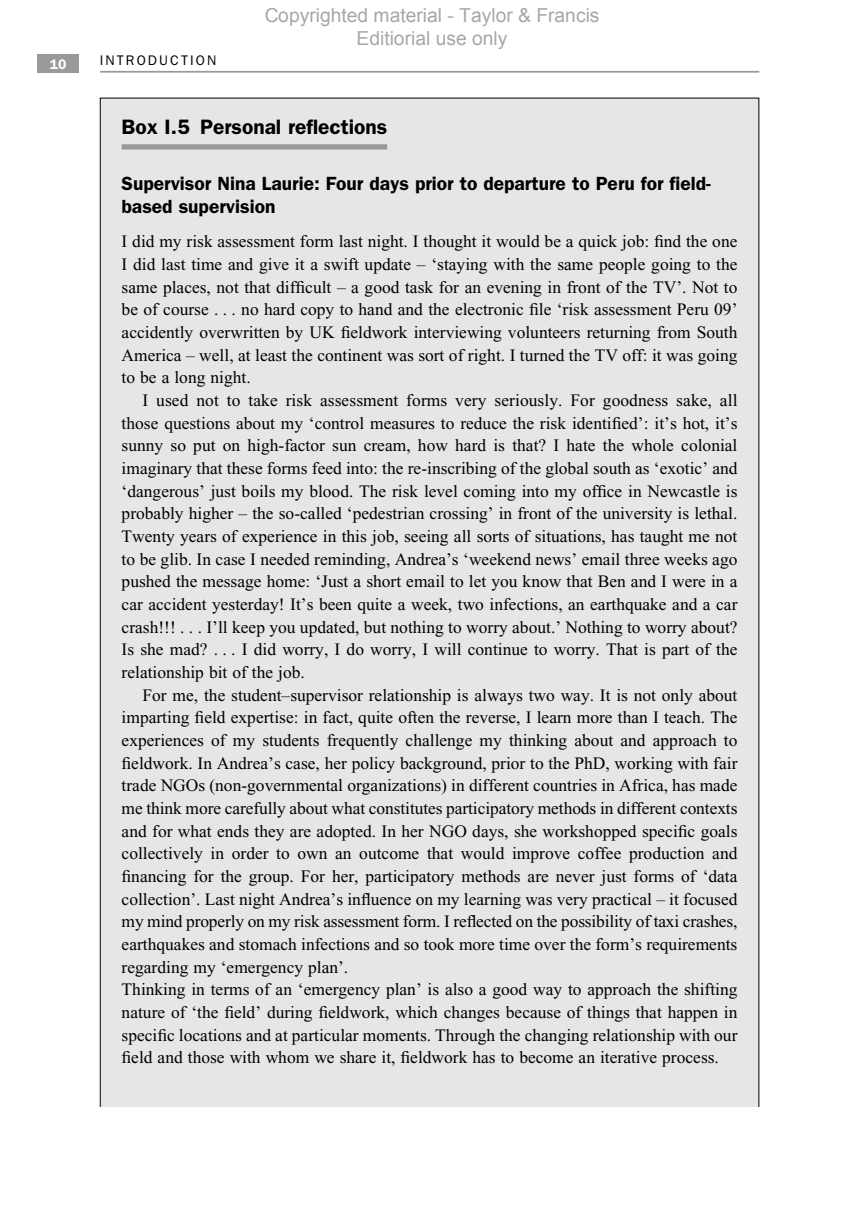
<style>
.page{position:relative;width:864px;height:1221px;background:#fff}
.page>*{position:absolute;margin:0;border:0;box-sizing:border-box;transform-origin:0 0}
.t1{font:600 21px "Franklin Gothic";color:#000}
.t2{font:600 19.25px/22.8px "Franklin Gothic";color:#000}
.t3{font:19.25px/23.1px "Arial";color:rgb(0 0 0/.35);text-align:center}
.t4{font:17.5px/22.6px "Times New Roman";color:#000;text-align:justify}
.t5{font:14px "Franklin Gothic";letter-spacing:.15em;color:#000}
.t6{font:600 14px "Franklin Gothic";color:#fff}
</style>
<div class="page">
<div style="left:37px;top:55px;width:42px;height:18px;background:#999"></div>
<hr style="left:100px;top:71px;width:659px;height:2px;background:#999">
<div style="left:101px;top:98px;width:657px;height:1042px;background:#e6e6e6"></div>
<div style="left:122px;top:144px;width:265px;height:5px;background:#999"></div>
<div style="left:89px;top:1107px;width:680px;height:63px;background:#fff"></div>
<p class="t6" style="left:50px;top:59px;width:18px">10</p>
<p class="t5" style="left:100px;top:55px;width:118px">INTRODUCTION</p>
<p class="t3" style="left:264px;top:4px;width:336px">Copyrighted material - Taylor &amp; Francis<br>Editiorial use only</p>
<p class="t1" style="left:122px;top:119px;width:267px">Box I.5 Personal reflections</p>
<p class="t2" style="left:122px;top:174px;width:590px">Supervisor Nina Laurie: Four days prior to departure to Peru for field&shy;based supervision</p>
<p class="t4" style="left:122px;top:232px;width:617px">I did my risk assessment form last night. I thought it would be a quick job: find the one I did last time and give it a swift update – ‘staying with the same people going to the same places, not that difficult – a good task for an evening in front of the TV’. Not to be of course . . . no hard copy to hand and the electronic file ‘risk assessment Peru 09’ accidently overwritten by UK fieldwork interviewing volunteers returning from South America – well, at least the continent was sort of right. I turned the TV off: it was going to be a long night.</p>
<p class="t4" style="left:122px;top:390px;width:617px;text-indent:21px">I used not to take risk assessment forms very seriously. For goodness sake, all those questions about my ‘control measures to reduce the risk identified’: it’s hot, it’s sunny so put on high-factor sun cream, how hard is that? I hate the whole colonial imaginary that these forms feed into: the re-inscribing of the global south as ‘exotic’ and ‘dangerous’ just boils my blood. The risk level coming into my office in Newcastle is probably higher – the so-called ‘pedestrian crossing’ in front of the university is lethal.<br>Twenty years of experience in this job, seeing all sorts of situations, has taught me not to be glib. In case I needed reminding, Andrea’s ‘weekend news’ email three weeks ago pushed the message home: ‘Just a short email to let you know that Ben and I were in a car accident yesterday! It’s been quite a week, two infections, an earthquake and a car crash!!! . . . I’ll keep you updated, but nothing to worry about.’ Nothing to worry about?<br>Is she mad? . . . I did worry, I do worry, I will continue to worry. That is part of the relationship bit of the job.</p>
<p class="t4" style="left:122px;top:685px;width:617px;text-align:left;text-indent:21px">For me, the student–supervisor relationship is always two way. It is not only about imparting field expertise: in fact, quite often the reverse, I learn more than I teach. The experiences of my students frequently challenge my thinking about and approach to fieldwork. In Andrea’s case, her policy background, prior to the PhD, working with fair trade NGOs (non-governmental organizations) in different countries in Africa, has made me think more carefully about what constitutes participatory methods in different contexts and for what ends they are adopted. In her NGO days, she workshopped specific goals collectively in order to own an outcome that would improve coffee production and financing for the group. For her, participatory methods are never just forms of ‘data collection’. Last night Andrea’s influence on my learning was very practical – it focused my mind properly on my risk assessment form. I reflected on the possibility of taxi crashes, earthquakes and stomach infections and so took more time over the form’s requirements regarding my ‘emergency plan’.<br>Thinking in terms of an ‘emergency plan’ is also a good way to approach the shifting nature of ‘the field’ during fieldwork, which changes because of things that happen in specific locations and at particular moments. Through the changing relationship with our field and those with whom we share it, fieldwork has to become an iterative process.</p>
</div>
